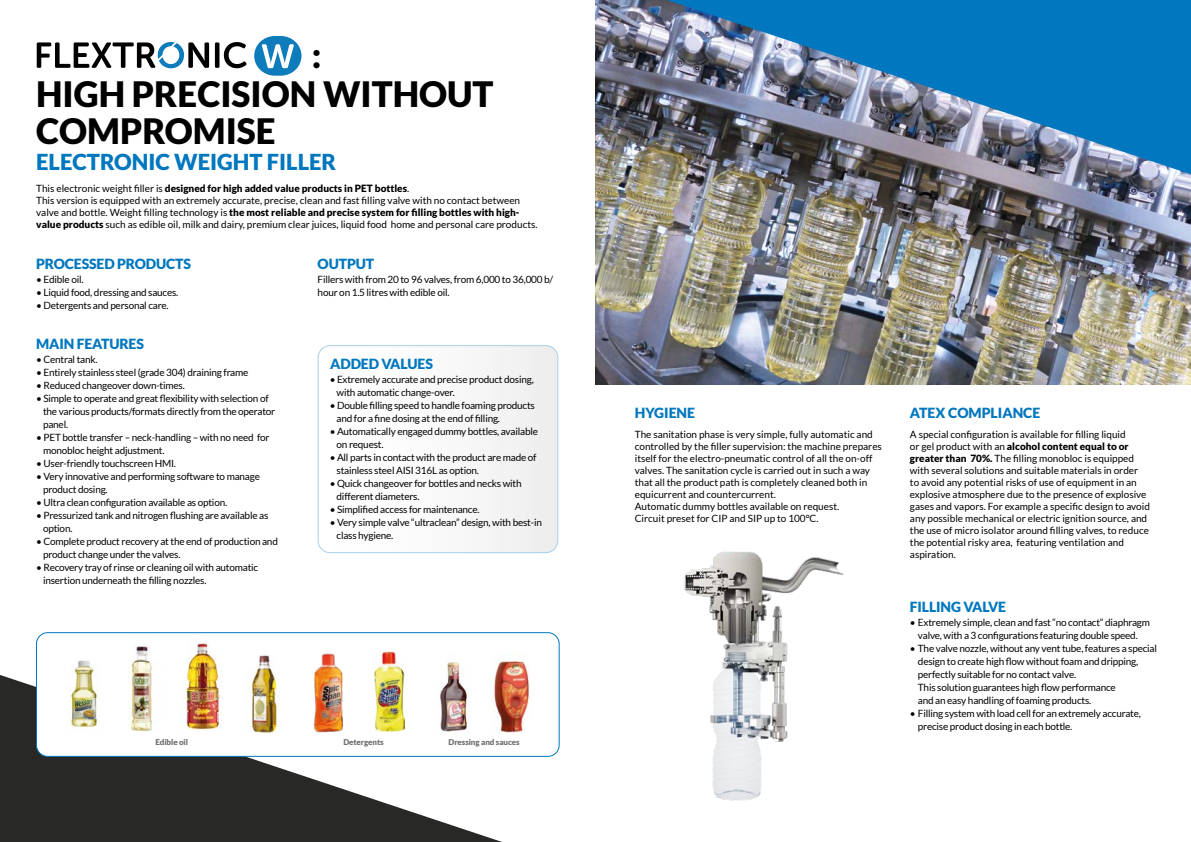
<style>
.page{position:relative;width:1191px;height:842px;background:#fff}
.page>*{position:absolute;margin:0;border:0;box-sizing:border-box;transform-origin:0 0}
.t1{font:900 35px/36px "Lato";color:#000}
.t2{font:900 22px "Lato";color:#0077be}
.t3{font:900 14px "Lato";letter-spacing:-.01em;color:#0077be}
.t4{font:10px/13px "Lato";letter-spacing:-.02em;color:#000}
.t5{font:10px/12px "Lato";color:#000}
.t6{font:900 10px "Lato";color:#000}
.t7{font:900 8px "Lato";letter-spacing:-.01em;color:#706f6f}
.s1{font-weight:400}
.s2{font-weight:900}
</style>
<div class="page">
<svg style="left:0;top:675px;width:502px;height:167px;fill:#282827"></svg>
<div style="left:36px;top:633px;width:523px;height:123px;background:#fff;border-radius:11px"></div>
<div style="left:36px;top:632px;width:523px;height:125px;border:1px solid #0077be;border-radius:11px"></div>
<img style="left:595px;top:0;width:596px;height:385px">
<div style="left:318px;top:346px;width:240px;height:207px;background:#fafafa;border-radius:12px"></div>
<div style="left:318px;top:345px;width:240px;height:208px;border:1px solid #0077be;border-radius:12px"></div>
<hr style="left:215px;top:42px;width:4px;height:26px;background:#000">
<svg style="left:224px;top:42px;width:23px;height:26px"></svg>
<svg style="left:37px;top:42px;width:172px;height:26px"></svg>
<svg style="left:254px;top:36px;width:47px;height:40px"></svg>
<img style="left:684px;top:551px;width:160px;height:250px">
<img style="left:667px;top:0;width:524px;height:174px">
<img style="left:68px;top:660px;width:31px;height:72px">
<img style="left:129px;top:645px;width:33px;height:87px">
<img style="left:186px;top:643px;width:36px;height:87px">
<img style="left:314px;top:653px;width:29px;height:80px">
<img style="left:374px;top:652px;width:30px;height:79px">
<img style="left:440px;top:661px;width:30px;height:71px">
<img style="left:494px;top:655px;width:37px;height:79px">
<img style="left:250px;top:655px;width:30px;height:79px">
<p class="t1" style="left:312px;top:37px;width:11px">:</p>
<p class="t1" style="left:36px;top:76px;width:459px">HIGH PRECISION WITHOUT<br>COMPROMISE</p>
<p class="t2" style="left:36px;top:149px;width:301px">ELECTRONIC WEIGHT FILLER</p>
<p class="t6" style="left:36px;top:182px;width:374px"><span class="s1">This electronic weight filler is</span> designed for high added value products in PET bottles<span class="s1">.</span></p>
<p class="t5" style="left:36px;top:194px;width:503px">This version is equipped with an extremely accurate, precise, clean and fast filling valve with no contact between valve and bottle. Weight filling technology is <span class="s2">the most reliable and precise system for filling bottles with high&shy;value products</span> such as edible oil, milk and dairy, premium clear juices, liquid food home and personal care products.</p>
<p class="t3" style="left:36px;top:256px;width:156px">PROCESSED PRODUCTS</p>
<p class="t4" style="left:36px;top:273px;width:49px">• Edible oil.</p>
<p class="t4" style="left:36px;top:286px;width:144px">• Liquid food, dressing and sauces.</p>
<p class="t4" style="left:36px;top:299px;width:134px">• Detergents and personal care.</p>
<p class="t3" style="left:36px;top:335px;width:109px">MAIN FEATURES</p>
<p class="t4" style="left:36px;top:352px;width:63px">• Central tank.</p>
<p class="t4" style="left:36px;top:365px;width:214px">• Entirely stainless steel (grade 304) draining frame</p>
<p class="t4" style="left:36px;top:378px;width:150px">• Reduced changeover down-times.</p>
<p class="t4" style="left:36px;top:391px;width:234px">• Simple to operate and great flexibility with selection of</p>
<p class="t4" style="left:43px;top:404px;width:234px">the various products/formats directly from the operator</p>
<p class="t4" style="left:43px;top:417px;width:27px">panel.</p>
<p class="t4" style="left:36px;top:430px;width:235px">• PET bottle transfer – neck-handling – with no need for</p>
<p class="t4" style="left:43px;top:443px;width:123px">monobloc height adjustment.</p>
<p class="t4" style="left:36px;top:456px;width:141px">• User-friendly touchscreen HMI.</p>
<p class="t4" style="left:36px;top:469px;width:225px">• Very innovative and performing software to manage</p>
<p class="t4" style="left:43px;top:482px;width:66px">product dosing.</p>
<p class="t4" style="left:36px;top:495px;width:192px">• Ultra clean configuration available as option.</p>
<p class="t4" style="left:36px;top:508px;width:234px">• Pressurized tank and nitrogen flushing are available as</p>
<p class="t4" style="left:43px;top:521px;width:31px">option.</p>
<p class="t4" style="left:36px;top:534px;width:243px">• Complete product recovery at the end of production and</p>
<p class="t4" style="left:43px;top:547px;width:139px">product change under the valves.</p>
<p class="t4" style="left:36px;top:560px;width:224px">• Recovery tray of rinse or cleaning oil with automatic</p>
<p class="t4" style="left:43px;top:573px;width:165px">insertion underneath the filling nozzles.</p>
<p class="t3" style="left:318px;top:256px;width:58px">OUTPUT</p>
<p class="t4" style="left:318px;top:273px;width:237px">Fillers with from 20 to 96 valves, from 6,000 to 36,000 b/ hour on 1.5 litres with edible oil.</p>
<p class="t3" style="left:330px;top:355px;width:104px">ADDED VALUES</p>
<p class="t4" style="left:330px;top:373px;width:206px">• Extremely accurate and precise product dosing,</p>
<p class="t4" style="left:336px;top:386px;width:120px">with automatic change-over.</p>
<p class="t4" style="left:330px;top:399px;width:207px">• Double filling speed to handle foaming products</p>
<p class="t4" style="left:336px;top:412px;width:165px">and for a fine dosing at the end of filling.</p>
<p class="t4" style="left:330px;top:425px;width:210px">• Automatically engaged dummy bottles, available</p>
<p class="t4" style="left:336px;top:438px;width:48px">on request.</p>
<p class="t4" style="left:330px;top:451px;width:208px">• All parts in contact with the product are made of</p>
<p class="t4" style="left:336px;top:464px;width:144px">stainless steel AISI 316L as option.</p>
<p class="t4" style="left:330px;top:477px;width:193px">• Quick changeover for bottles and necks with</p>
<p class="t4" style="left:336px;top:490px;width:84px">different diameters.</p>
<p class="t4" style="left:330px;top:503px;width:151px">• Simplified access for maintenance.</p>
<p class="t4" style="left:330px;top:516px;width:214px">• Very simple valve “ultraclean” design, with best-in</p>
<p class="t4" style="left:336px;top:529px;width:58px">class hygiene.</p>
<p class="t7" style="left:155px;top:737px;width:34px">Edible oil</p>
<p class="t7" style="left:343px;top:737px;width:42px">Detergents</p>
<p class="t7" style="left:448px;top:737px;width:73px">Dressing and sauces</p>
<p class="t3" style="left:635px;top:405px;width:62px">HYGIENE</p>
<p class="t5" style="left:635px;top:429px;width:249px">The sanitation phase is very simple, fully automatic and controlled by the filler supervision: the machine prepares itself for the electro-pneumatic control of all the on-off valves. The sanitation cycle is carried out in such a way that all the product path is completely cleaned both in equicurrent and countercurrent.</p>
<p class="t5" style="left:635px;top:501px;width:206px">Automatic dummy bottles available on request.</p>
<p class="t5" style="left:635px;top:513px;width:185px">Circuit preset for CIP and SIP up to 100°C.</p>
<p class="t3" style="left:910px;top:405px;width:132px">ATEX COMPLIANCE</p>
<p class="t5" style="left:910px;top:429px;width:241px">A special configuration is available for filling liquid<br>or gel product with an <span class="s2">alcohol content equal to or greater than 70%.</span> The filling monobloc is equipped with several solutions and suitable materials in order<br>to avoid any potential risks of use of equipment in an explosive atmosphere due to the presence of explosive gases and vapors. For example a specific design to avoid any possible mechanical or electric ignition source, and the use of micro isolator around filling valves, to reduce the potential risky area, featuring ventilation and aspiration.</p>
<p class="t3" style="left:910px;top:599px;width:98px">FILLING VALVE</p>
<p class="t4" style="left:910px;top:616px;width:241px">• Extremely simple, clean and fast “no contact” diaphragm</p>
<p class="t4" style="left:918px;top:629px;width:221px">valve, with a 3 configurations featuring double speed.</p>
<p class="t4" style="left:910px;top:642px;width:249px">• The valve nozzle, without any vent tube, features a special</p>
<p class="t4" style="left:918px;top:655px;width:222px">design to create high flow without foam and dripping,</p>
<p class="t4" style="left:918px;top:668px;width:160px">perfectly suitable for no contact valve.</p>
<p class="t4" style="left:918px;top:681px;width:199px">This solution guarantees high flow performance</p>
<p class="t4" style="left:918px;top:694px;width:175px">and an easy handling of foaming products.</p>
<p class="t4" style="left:910px;top:707px;width:232px">• Filling system with load cell for an extremely accurate,</p>
<p class="t4" style="left:918px;top:720px;width:156px">precise product dosing in each bottle.</p>
</div>
